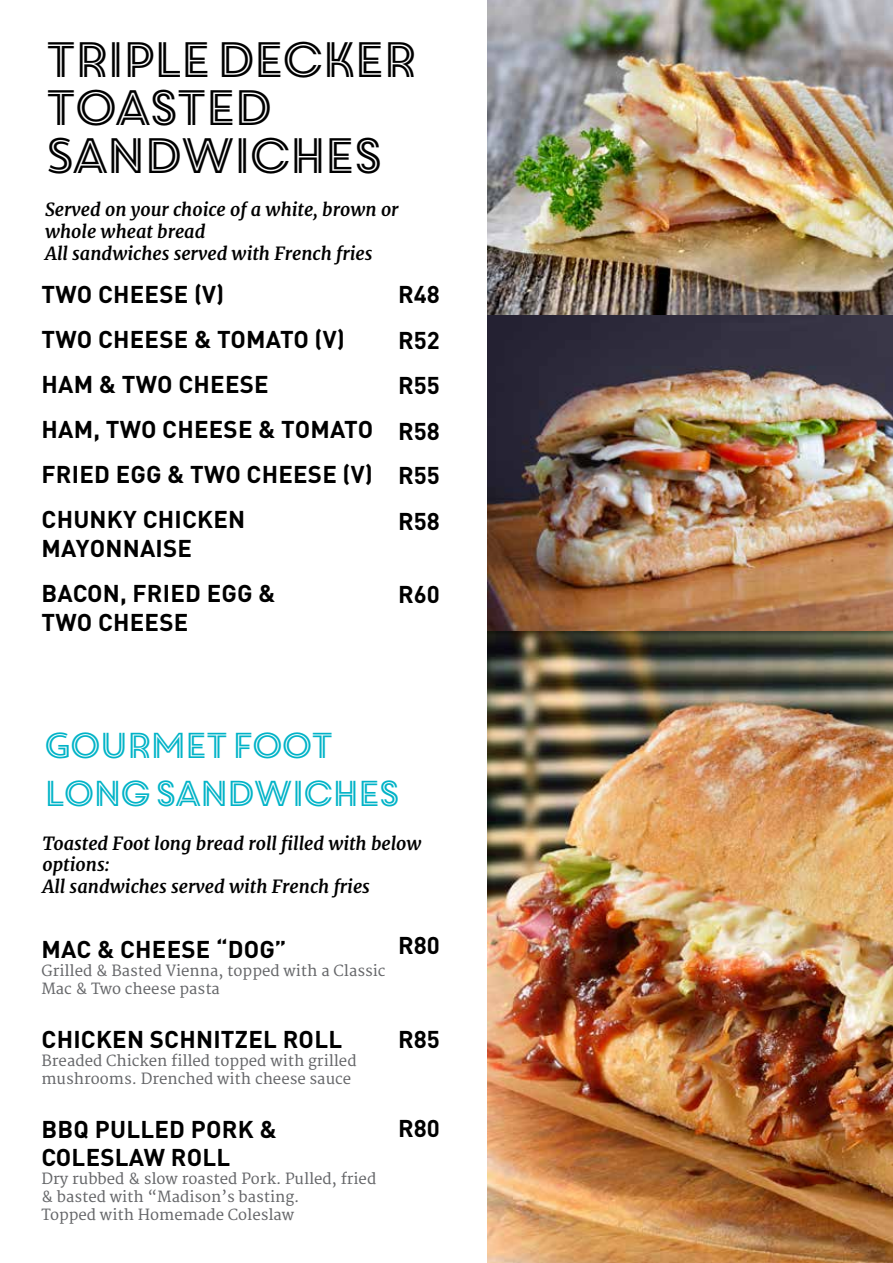
<style>
.page{position:relative;width:893px;height:1263px;background:#fff}
.page>*{position:absolute;margin:0;border:0;box-sizing:border-box;transform-origin:0 0}
.t1{font:49.65px/48px "Core Circus 2 D Double";letter-spacing:-.2em;color:#000}
.t2{font:36px/48px "Core Circus 2 D Double";letter-spacing:-.2em;color:#00b3c7}
.t3{font:700 24px/45px "DIN Pro";letter-spacing:.01em;color:#000}
.t4{font:italic 700 18px/21.6px "Merriweather";color:#000}
.t5{font:15px/18px "Merriweather";color:#656669}
</style>
<div class="page">
<img style="left:488px;top:0;width:405px;height:1263px">
<h1 class="t1" style="left:41px;top:34px;width:381px">TRIPLE DECKER<br>TOASTED<br>SANDWICHES</h1>
<p class="t4" style="left:45px;top:199px;width:355px">Served on your choice of a white, brown or whole wheat bread<br>All sandwiches served with French fries</p>
<p class="t3" style="left:42px;top:271px;width:333px">TWO CHEESE (V)<br>TWO CHEESE &amp; TOMATO (V)<br>HAM &amp; TWO CHEESE<br>HAM, TWO CHEESE &amp; TOMATO<br>FRIED EGG &amp; TWO CHEESE (V)<br>CHUNKY CHICKEN</p>
<p class="t3" style="left:42px;top:525px;width:235px">MAYONNAISE<br>BACON, FRIED EGG &amp;</p>
<p class="t3" style="left:42px;top:599px;width:148px">TWO CHEESE</p>
<p class="t3" style="left:398px;top:271px;width:43px;line-height:45.6px;text-align:justify">R48<br>R52<br>R55<br>R58</p>
<p class="t3" style="left:398px;top:451px;width:43px;line-height:46px">R55<br>R58</p>
<p class="t3" style="left:398px;top:571px;width:43px">R60</p>
<h2 class="t2" style="left:41px;top:720px;width:363px">GOURMET FOOT<br>LONG SANDWICHES</h2>
<p class="t4" style="left:43px;top:832px;width:381px">Toasted Foot long bread roll filled with below options:<br>All sandwiches served with French fries</p>
<p class="t3" style="left:42px;top:925px;width:246px">MAC &amp; CHEESE “DOG”</p>
<p class="t5" style="left:41px;top:962px;width:345px">Grilled &amp; Basted Vienna, topped with a Classic<br>Mac &amp; Two cheese pasta</p>
<p class="t3" style="left:42px;top:1015px;width:302px">CHICKEN SCHNITZEL ROLL</p>
<p class="t5" style="left:41px;top:1052px;width:317px">Breaded Chicken filled topped with grilled mushrooms. Drenched with cheese sauce</p>
<p class="t3" style="left:42px;top:1113px;width:237px;line-height:28.8px">BBQ PULLED PORK &amp;<br>COLESLAW ROLL</p>
<p class="t5" style="left:41px;top:1171px;width:336px">Dry rubbed &amp; slow roasted Pork. Pulled, fried &amp; basted with “Madison’s basting.<br>Topped with Homemade Coleslaw</p>
<p class="t3" style="left:398px;top:922px;width:43px">R80</p>
<p class="t3" style="left:398px;top:1016px;width:43px">R85</p>
<p class="t3" style="left:398px;top:1105px;width:43px">R80</p>
</div>
